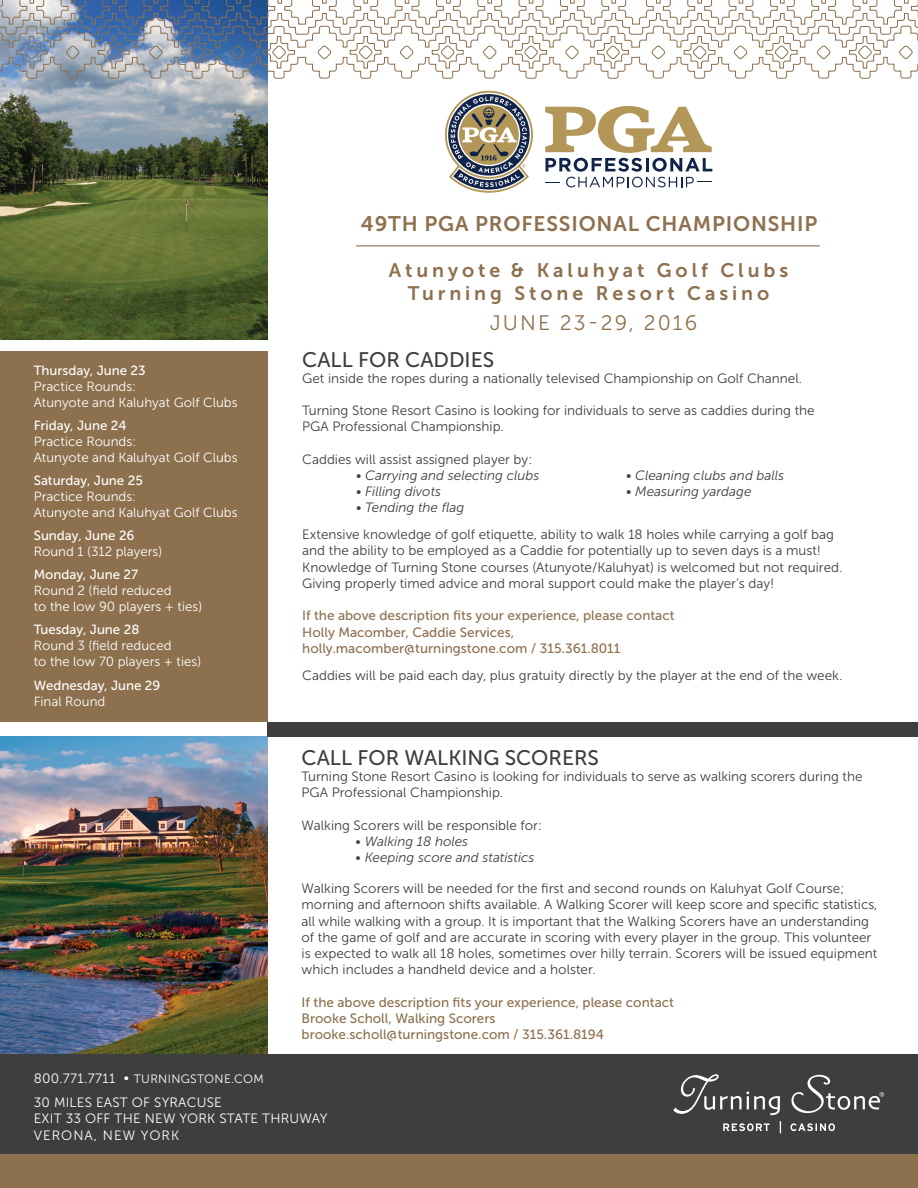
<style>
.page{position:relative;width:918px;height:1188px;background:#fff}
.page>*{position:absolute;margin:0;border:0;box-sizing:border-box;transform-origin:0 0}
.t1{font:21px "Museo Sans 500";color:#3e3e3f}
.t2{font:21px "Museo Sans 700";letter-spacing:.04em;color:#8d704e}
.t3{font:21px "Museo Sans 300";letter-spacing:.1em;color:#8d704e}
.t4{font:19.5px/23.4px "Museo Sans 700";letter-spacing:.2em;color:#8d704e;text-align:center}
.t5{font:13.5px/16.2px "Museo Sans 300";color:#3e3e3f}
.t6{font:13.5px/16.4px "Museo Sans 500";color:#8d704e}
.t7{font:italic 13.5px "Museo Sans 300";color:#3e3e3f}
.t8{font:13.5px/16.2px "Museo Sans 300";letter-spacing:.015em;color:#fff}
.t9{font:13.35px/15.9px "Museo Sans 300";color:#fff}
.t10{font:13.35px "Museo Sans 500";color:#fff}
.t11{font:12.15px "Museo Sans 300";letter-spacing:.025em;color:#fff}
.s1{font-size:13.5px}
</style>
<div class="page">
<div style="left:0;top:352px;width:268px;height:370px;background:#8d704e"></div>
<img style="left:0;top:737px;width:268px;height:317px">
<div style="left:0;top:1054px;width:918px;height:134px;background:#3e3e3f"></div>
<img style="left:0;top:79px;width:268px;height:261px">
<div style="left:0;top:1154px;width:918px;height:34px;background:#8d704e"></div>
<svg style="left:674px;top:1074px;width:106px;height:41px"></svg>
<svg style="left:791px;top:1075px;width:93px;height:38px"></svg>
<svg style="left:723px;top:1121px;width:112px;height:12px"></svg>
<svg style="left:0;top:0;width:918px;height:79px"></svg>
<hr style="left:356px;top:245px;width:464px;height:1px;background:#8d704e">
<svg style="left:545px;top:106px;width:167px;height:81px"></svg>
<svg style="left:445px;top:91px;width:88px;height:102px"></svg>
<div style="left:268px;top:722px;width:650px;height:15px;background:#3e3e3f"></div>
<h1 class="t2" style="left:361px;top:212px;width:458px">49TH PGA PROFESSIONAL CHAMPIONSHIP</h1>
<h2 class="t4" style="left:389px;top:259px;width:401px">Atunyote &amp; Kaluhyat Golf Clubs<br>Turning Stone Resort Casino</h2>
<p class="t10" style="left:34px;top:363px;width:113px">Thursday, June 23</p>
<p class="t9" style="left:34px;top:378px;width:205px">Practice Rounds:<br>Atunyote and Kaluhyat Golf Clubs</p>
<p class="t10" style="left:34px;top:418px;width:94px">Friday, June 24</p>
<p class="t9" style="left:34px;top:433px;width:205px">Practice Rounds:<br>Atunyote and Kaluhyat Golf Clubs</p>
<p class="t10" style="left:34px;top:473px;width:111px">Saturday, June 25</p>
<p class="t9" style="left:34px;top:489px;width:205px">Practice Rounds:<br>Atunyote and Kaluhyat Golf Clubs</p>
<p class="t10" style="left:34px;top:528px;width:102px">Sunday, June 26</p>
<p class="t9" style="left:34px;top:544px;width:130px">Round 1 (312 players)</p>
<p class="t10" style="left:34px;top:567px;width:106px">Monday, June 27</p>
<p class="t9" style="left:34px;top:583px;width:170px">Round 2 (field reduced<br>to the low 90 players + ties)</p>
<p class="t10" style="left:34px;top:623px;width:107px">Tuesday, June 28</p>
<p class="t9" style="left:34px;top:638px;width:169px">Round 3 (field reduced<br>to the low 70 players + ties)</p>
<p class="t10" style="left:34px;top:678px;width:128px">Wednesday, June 29</p>
<p class="t9" style="left:34px;top:693px;width:73px">Final Round</p>
<h1 class="t3" style="left:490px;top:311px;width:209px">JUNE 23-29, 2016</h1>
<h1 class="t1" style="left:302px;top:348px;width:194px">CALL FOR CADDIES</h1>
<p class="t5" style="left:302px;top:370px;width:501px">Get inside the ropes during a nationally televised Championship on Golf Channel.</p>
<p class="t5" style="left:302px;top:403px;width:514px">Turning Stone Resort Casino is looking for individuals to serve as caddies during the<br>PGA Professional Championship.</p>
<p class="t5" style="left:302px;top:451px;width:232px">Caddies will assist assigned player by:</p>
<p class="t7" style="left:356px;top:468px;width:185px">• Carrying and selecting clubs</p>
<p class="t7" style="left:626px;top:468px;width:160px">• Cleaning clubs and balls</p>
<p class="t7" style="left:356px;top:484px;width:86px">• Filling divots</p>
<p class="t7" style="left:626px;top:484px;width:127px">• Measuring yardage</p>
<p class="t7" style="left:356px;top:501px;width:110px">• Tending the flag</p>
<p class="t5" style="left:302px;top:526px;width:542px">Extensive knowledge of golf etiquette, ability to walk 18 holes while carrying a golf bag and the ability to be employed as a Caddie for potentially up to seven days is a must!<br>Knowledge of Turning Stone courses (Atunyote/Kaluhyat) is welcomed but not required.<br>Giving properly timed advice and moral support could make the player’s day!</p>
<p class="t6" style="left:302px;top:607px;width:374px">If the above description fits your experience, please contact<br>Holly Macomber, Caddie Services, holly.macomber@turningstone.com / 315.361.8011</p>
<p class="t5" style="left:302px;top:667px;width:542px">Caddies will be paid each day, plus gratuity directly by the player at the end of the week.</p>
<h1 class="t1" style="left:302px;top:746px;width:299px">CALL FOR WALKING SCORERS</h1>
<p class="t5" style="left:302px;top:768px;width:562px">Turning Stone Resort Casino is looking for individuals to serve as walking scorers during the<br>PGA Professional Championship.</p>
<p class="t5" style="left:302px;top:817px;width:242px">Walking Scorers will be responsible for:</p>
<p class="t7" style="left:356px;top:834px;width:114px">• Walking 18 holes</p>
<p class="t7" style="left:356px;top:850px;width:181px">• Keeping score and statistics</p>
<p class="t5" style="left:302px;top:880px;width:578px">Walking Scorers will be needed for the first and second rounds on Kaluhyat Golf Course; morning and afternoon shifts available. A Walking Scorer will keep score and specific statistics, all while walking with a group. It is important that the Walking Scorers have an understanding of the game of golf and are accurate in scoring with every player in the group. This volunteer is expected to walk all 18 holes, sometimes over hilly terrain. Scorers will be issued equipment which includes a handheld device and a holster.</p>
<p class="t6" style="left:302px;top:994px;width:374px">If the above description fits your experience, please contact<br>Brooke Scholl, Walking Scorers brooke.scholl@turningstone.com / 315.361.8194</p>
<p class="t11" style="left:34px;top:1073px;width:232px"><span class="s1">800.771.7711 •</span> TURNINGSTONE.COM</p>
<p class="t8" style="left:34px;top:1094px;width:295px">30 MILES EAST OF SYRACUSE<br>EXIT 33 OFF THE NEW YORK STATE THRUWAY<br>VERONA, NEW YORK</p>
</div>
